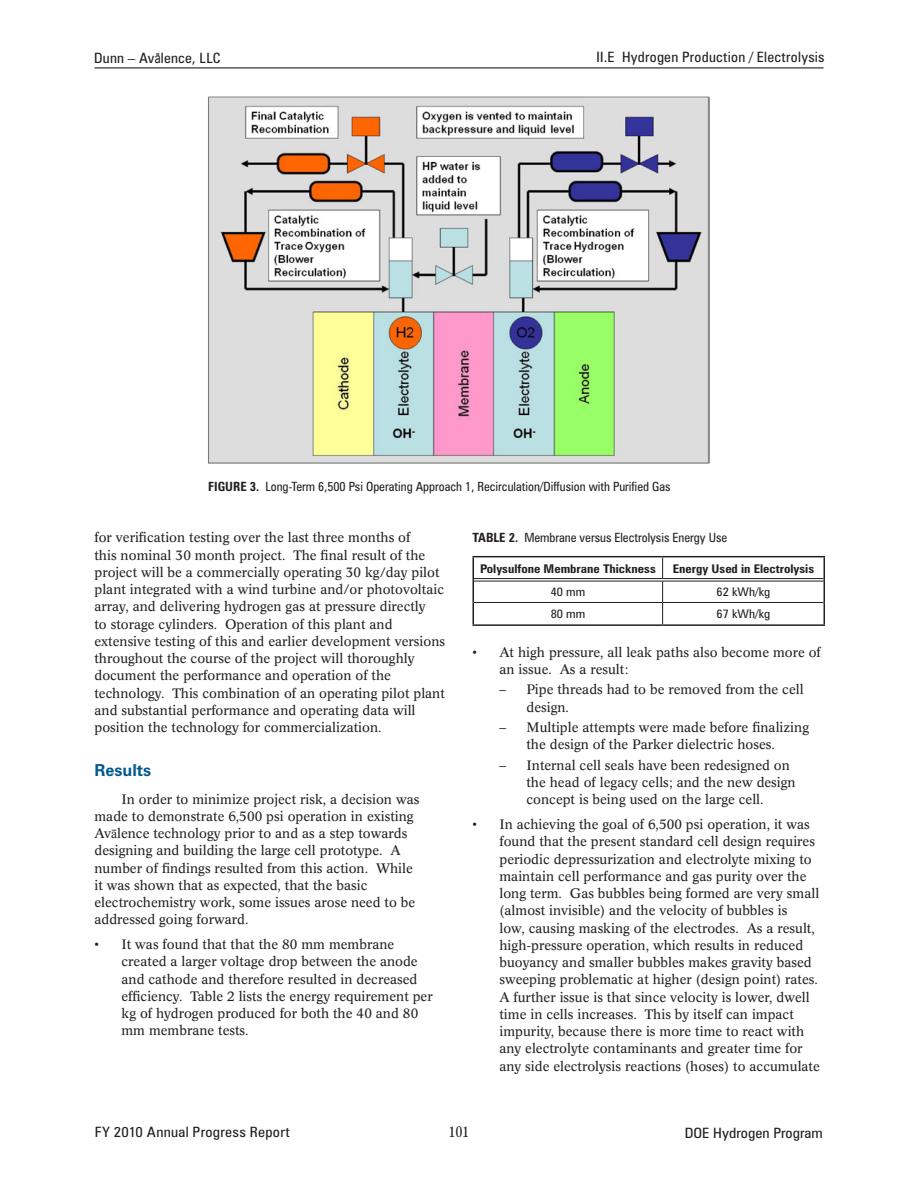
<style>
.page{position:relative;width:918px;height:1188px;background:#fff}
.page>*{position:absolute;margin:0;border:0;box-sizing:border-box;transform-origin:0 0}
._1_RptObjHead{font:700 16.5px "Zurich BT";color:#005990}
.t1{font:condensed 15px "Concorde BE";color:#231f20}
._11_Header_R{font:condensed 14.25px "Zurich BT";letter-spacing:.015em;color:#231f20;scale:1.08 1}
._11_Header_R-2{font:condensed 14.25px "Zurich BT";letter-spacing:.015em;color:#231f20;scale:1.05 1}
._11_Header_L{font:condensed 14.25px "Zurich BT";letter-spacing:.015em;color:#231f20;scale:1.05 1}
._1_Body_text{font:13.5px/17.2px "Concorde BE";color:#231f20}
._1_Bulleted_Last{font:13.5px/17.2px "Concorde BE";color:#231f20}
._1_Bulleted{font:13.5px/17.2px "Concorde BE";color:#231f20}
._1_SubBulleted{font:13.5px/17.2px "Concorde BE";color:#231f20}
._1_SubBulleted_Last{font:13.5px/17.2px "Concorde BE";color:#231f20}
._1_FigureTitle{font:condensed 12.75px "Zurich BT";color:#231f20}
._1_Table_Title{font:condensed 12.75px "Zurich BT";color:#231f20}
._1_Table_heading{font:700 condensed 12px "Zurich BT";color:#231f20;scale:1.08 1}
._1_Table_cell{font:condensed 12px "Zurich BT";color:#231f20;scale:1.08 1}
.s1{font-family:"Arial";font-stretch:normal}
.s2{font-weight:700}
.s3{font-family:"Times New Roman"}
.s4{font-family:"Zurich BT"}
</style>
<div class="page">
<hr style="left:94px;top:67px;width:730px;height:1px;background:#231f20">
<hr style="left:472px;top:580px;width:2px;height:22px;background:#231f20">
<hr style="left:472px;top:602px;width:2px;height:22px;background:#231f20">
<hr style="left:472px;top:624px;width:191px;height:2px;background:#231f20">
<hr style="left:663px;top:624px;width:162px;height:2px;background:#231f20">
<hr style="left:474px;top:602px;width:189px;height:1px;background:#231f20">
<hr style="left:663px;top:602px;width:161px;height:1px;background:#231f20">
<hr style="left:472px;top:556px;width:191px;height:1px;background:#231f20">
<hr style="left:472px;top:557px;width:2px;height:23px;background:#231f20">
<hr style="left:663px;top:556px;width:162px;height:1px;background:#231f20">
<svg style="left:824px;top:557px;width:1px;height:67px"></svg>
<svg style="left:662px;top:557px;width:1px;height:67px"></svg>
<hr style="left:474px;top:578px;width:189px;height:1px;background:#231f20">
<hr style="left:474px;top:581px;width:189px;height:1px;background:#231f20">
<hr style="left:663px;top:578px;width:161px;height:1px;background:#231f20">
<hr style="left:663px;top:581px;width:161px;height:1px;background:#231f20">
<img style="left:208px;top:96px;width:502px;height:368px">
<p class="_11_Header_L" style="left:94px;top:49px;width:122px">Dunn – Av<span class="s1">ā</span>lence, LLC</p>
<p class="_11_Header_R-2" style="left:597px;top:49px;width:219px">II.E Hydrogen Production / Electrolysis</p>
<p class="_1_FigureTitle" style="left:208px;top:478px;width:464px"><span class="s2">Figure 3.</span> Long-Term 6,500 Psi Operating Approach 1, Recirculation/Diffusion with Purified Gas</p>
<p class="_1_Body_text" style="left:94px;top:529px;width:352px">for verification testing over the last three months of<br>this nominal 30 month project. The final result of the project will be a commercially operating 30 kg/day pilot plant integrated with a wind turbine and/or photovoltaic array, and delivering hydrogen gas at pressure directly<br>to storage cylinders. Operation of this plant and extensive testing of this and earlier development versions throughout the course of the project will thoroughly document the performance and operation of the technology. This combination of an operating pilot plant and substantial performance and operating data will position the technology for commercialization.</p>
<p class="_1_RptObjHead" style="left:94px;top:760px;width:58px">Results</p>
<p class="_1_Body_text" style="left:94px;top:791px;width:326px;text-indent:27px">In order to minimize project risk, a decision was made to demonstrate 6,500 psi operation in existing Av<span class="s3">ā</span>lence technology prior to and as a step towards designing and building the large cell prototype. A number of findings resulted from this action. While it was shown that as expected, that the basic electrochemistry work, some issues arose need to be addressed going forward.</p>
<p class="_1_Bulleted" style="left:122px;top:936px;width:313px;text-indent:-27px">• It was found that that the 80 mm membrane created a larger voltage drop between the anode and cathode and therefore resulted in decreased efficiency. Table 2 lists the energy requirement per kg of hydrogen produced for both the 40 and 80 mm membrane tests.</p>
<p class="_1_Table_Title" style="left:472px;top:530px;width:256px"><span class="s2">Table 2.</span> Membrane versus Electrolysis Energy Use</p>
<p class="_1_Table_heading" style="left:480px;top:561px;width:164px">Polysulfone Membrane Thickness</p>
<p class="_1_Table_heading" style="left:673px;top:561px;width:132px">Energy Used in Electrolysis</p>
<p class="_1_Table_cell" style="left:551px;top:584px;width:33px">40 mm</p>
<p class="_1_Table_cell" style="left:717px;top:584px;width:51px">62 kWh/kg</p>
<p class="_1_Table_cell" style="left:551px;top:607px;width:33px">80 mm</p>
<p class="_1_Table_cell" style="left:717px;top:607px;width:51px">67 kWh/kg</p>
<p class="_1_Bulleted" style="left:500px;top:644px;width:323px;text-indent:-27px">• At high pressure, all leak paths also become more of an issue. As a result:</p>
<p class="_1_SubBulleted" style="left:526px;top:681px;width:279px;text-indent:-27px"><span class="s4">–</span> Pipe threads had to be removed from the cell design.</p>
<p class="_1_SubBulleted" style="left:500px;top:719px;width:311px;text-align:center"><span class="s4">–</span> Multiple attempts were made before finalizing the design of the Parker dielectric hoses.</p>
<p class="_1_SubBulleted_Last" style="left:526px;top:757px;width:271px;text-indent:-27px"><span class="s4">–</span> Internal cell seals have been redesigned on the head of legacy cells; and the new design concept is being used on the large cell.</p>
<p class="_1_Bulleted_Last" style="left:500px;top:816px;width:322px;text-indent:-27px">• In achieving the goal of 6,500 psi operation, it was found that the present standard cell design requires periodic depressurization and electrolyte mixing to maintain cell performance and gas purity over the long term. Gas bubbles being formed are very small (almost invisible) and the velocity of bubbles is<br>low, causing masking of the electrodes. As a result, high-pressure operation, which results in reduced buoyancy and smaller bubbles makes gravity based sweeping problematic at higher (design point) rates.<br>A further issue is that since velocity is lower, dwell time in cells increases. This by itself can impact impurity, because there is more time to react with any electrolyte contaminants and greater time for any side electrolysis reactions (hoses) to accumulate</p>
<p class="_11_Header_R" style="left:95px;top:1124px;width:182px">FY 2010 Annual Progress Report</p>
<p class="t1" style="left:449px;top:1123px;width:22px">101</p>
<p class="_11_Header_R" style="left:685px;top:1124px;width:129px">DOE Hydrogen Program</p>
</div>
